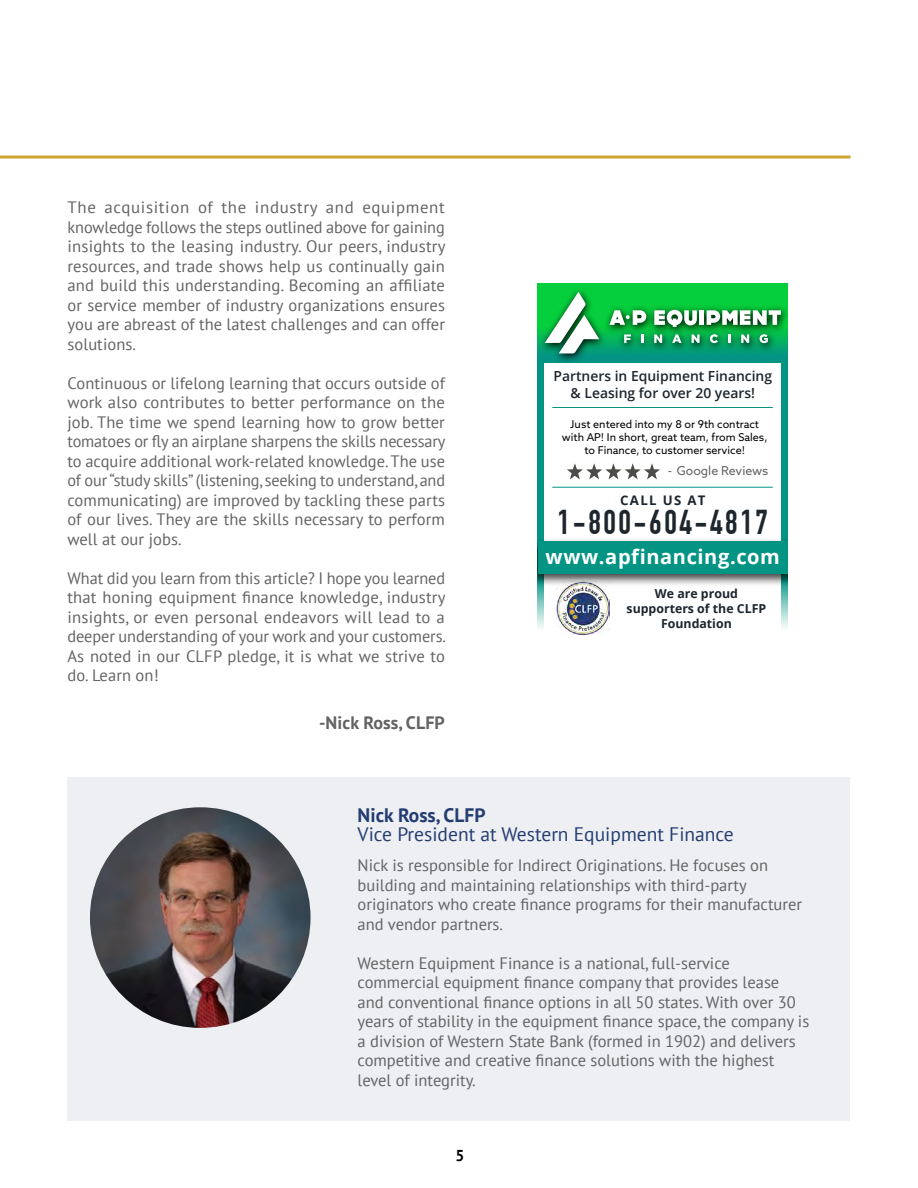
<style>
.page{position:relative;width:918px;height:1188px;background:#fff}
.page>*{position:absolute;margin:0;border:0;box-sizing:border-box;transform-origin:0 0}
.t1{font:700 33.75px "DIN Condensed";letter-spacing:.075em;color:#1d252d}
.t2{font:700 20.1px "Open Sans";letter-spacing:.03em;color:#fff}
.t3{font:19.5px "PT Sans";color:#243d71}
.t4{font:700 19.5px "PT Sans";color:#243d71}
.t5{font:700 18px "PT Sans";letter-spacing:.005em;color:#646363}
.t6{font:16.5px/19.5px "PT Sans";color:#646363;text-align:justify}
.t7{font:700 15.75px "PT Sans";color:#000}
.t8{font:600 13.95px/16.6px "Open Sans";color:#1d252d;text-align:center}
.t9{font:700 13.2px "Open Sans";letter-spacing:.1em;color:#1d252d}
.t10{font:700 12.3px/14.9px "Open Sans";color:#1d252d;text-align:center}
.t11{font:12.3px "Azo Sans";color:#646363}
.t12{font:10.8px/12.9px "Azo Sans";color:#000;text-align:center}
</style>
<div class="page">
<hr style="left:0;top:156px;width:850px;height:3px;background:#cea430">
<div style="left:68px;top:777px;width:782px;height:343px;background:#edeff3"></div>
<img style="left:90px;top:807px;width:221px;height:221px;border-radius:110px">
<svg style="left:538px;top:284px;width:250px;height:254px;background:#10aa74"></svg>
<svg style="left:538px;top:587px;width:250px;height:41px"></svg>
<div style="left:545px;top:363px;width:236px;height:282px;background:#fff"></div>
<img style="left:556px;top:587px;width:53px;height:47px">
<div style="left:538px;top:538px;width:250px;height:49px;background:#000;opacity:.75"></div>
<div style="left:538px;top:541px;width:250px;height:33px;background:#039484"></div>
<svg style="left:539px;top:288px;width:249px;height:75px;background:#03ae52"></svg>
<svg style="left:545px;top:292px;width:54px;height:61px"></svg>
<svg style="left:654px;top:310px;width:43px;height:17px"></svg>
<div style="left:699px;top:310px;width:5px;height:15px;background:#fff"></div>
<svg style="left:707px;top:310px;width:74px;height:15px"></svg>
<svg style="left:609px;top:310px;width:37px;height:15px"></svg>
<svg style="left:624px;top:334px;width:7px;height:9px"></svg>
<svg style="left:641px;top:334px;width:3px;height:9px"></svg>
<svg style="left:654px;top:334px;width:8px;height:9px"></svg>
<svg style="left:672px;top:334px;width:10px;height:9px"></svg>
<svg style="left:692px;top:334px;width:8px;height:9px"></svg>
<svg style="left:710px;top:334px;width:8px;height:9px"></svg>
<svg style="left:728px;top:334px;width:3px;height:9px"></svg>
<svg style="left:741px;top:334px;width:8px;height:9px"></svg>
<svg style="left:760px;top:334px;width:8px;height:9px"></svg>
<hr style="left:552px;top:407px;width:221px;height:1px;background:#039484">
<hr style="left:552px;top:487px;width:221px;height:1px;background:#039484">
<svg style="left:567px;top:463px;width:93px;height:16px"></svg>
<p class="t6" style="left:68px;top:197px;width:380px">The acquisition of the industry and equipment knowledge follows the steps outlined above for gaining insights to the leasing industry. Our peers, industry resources, and trade shows help us continually gain and build this understanding. Becoming an affiliate or service member of industry organizations ensures you are abreast of the latest challenges and can offer solutions.</p>
<p class="t6" style="left:68px;top:373px;width:380px">Continuous or lifelong learning that occurs outside of work also contributes to better performance on the job. The time we spend learning how to grow better tomatoes or fly an airplane sharpens the skills necessary to acquire additional work-related knowledge. The use of our “study skills” (listening, seeking to understand, and communicating) are improved by tackling these parts of our lives. They are the skills necessary to perform well at our jobs.</p>
<p class="t6" style="left:68px;top:568px;width:380px">What did you learn from this article? I hope you learned that honing equipment finance knowledge, industry insights, or even personal endeavors will lead to a deeper understanding of your work and your customers.<br>As noted in our CLFP pledge, it is what we strive to do. Learn on!</p>
<p class="t5" style="left:319px;top:711px;width:127px">-Nick Ross, CLFP</p>
<p class="t8" style="left:554px;top:368px;width:220px">Partners in Equipment Financing &amp; Leasing for over 20 years!</p>
<p class="t12" style="left:562px;top:417px;width:207px">Just entered into my 8 or 9th contract with AP! In short, great team, from Sales, to Finance, to customer service!</p>
<p class="t11" style="left:668px;top:463px;width:102px">- Google Reviews</p>
<p class="t9" style="left:620px;top:491px;width:87px">CALL US AT</p>
<h1 class="t1" style="left:558px;top:502px;width:212px">1-800-604-4817</h1>
<p class="t2" style="left:546px;top:542px;width:236px">www.apfinancing.com</p>
<p class="t10" style="left:627px;top:586px;width:141px">We are proud supporters of the CLFP<br>Foundation</p>
<p class="t4" style="left:358px;top:802px;width:129px">Nick Ross, CLFP</p>
<p class="t3" style="left:358px;top:822px;width:378px">Vice President at Western Equipment Finance</p>
<p class="t6" style="left:358px;top:855px;width:446px;text-align:left">Nick is responsible for Indirect Originations. He focuses on building and maintaining relationships with third-party originators who create finance programs for their manufacturer and vendor partners.</p>
<p class="t6" style="left:358px;top:953px;width:453px;text-align:left">Western Equipment Finance is a national, full-service commercial equipment finance company that provides lease and conventional finance options in all 50 states. With over 30 years of stability in the equipment finance space, the company is a division of Western State Bank (formed in 1902) and delivers competitive and creative finance solutions with the highest level of integrity.</p>
<p class="t7" style="left:456px;top:1145px;width:10px">5</p>
</div>
